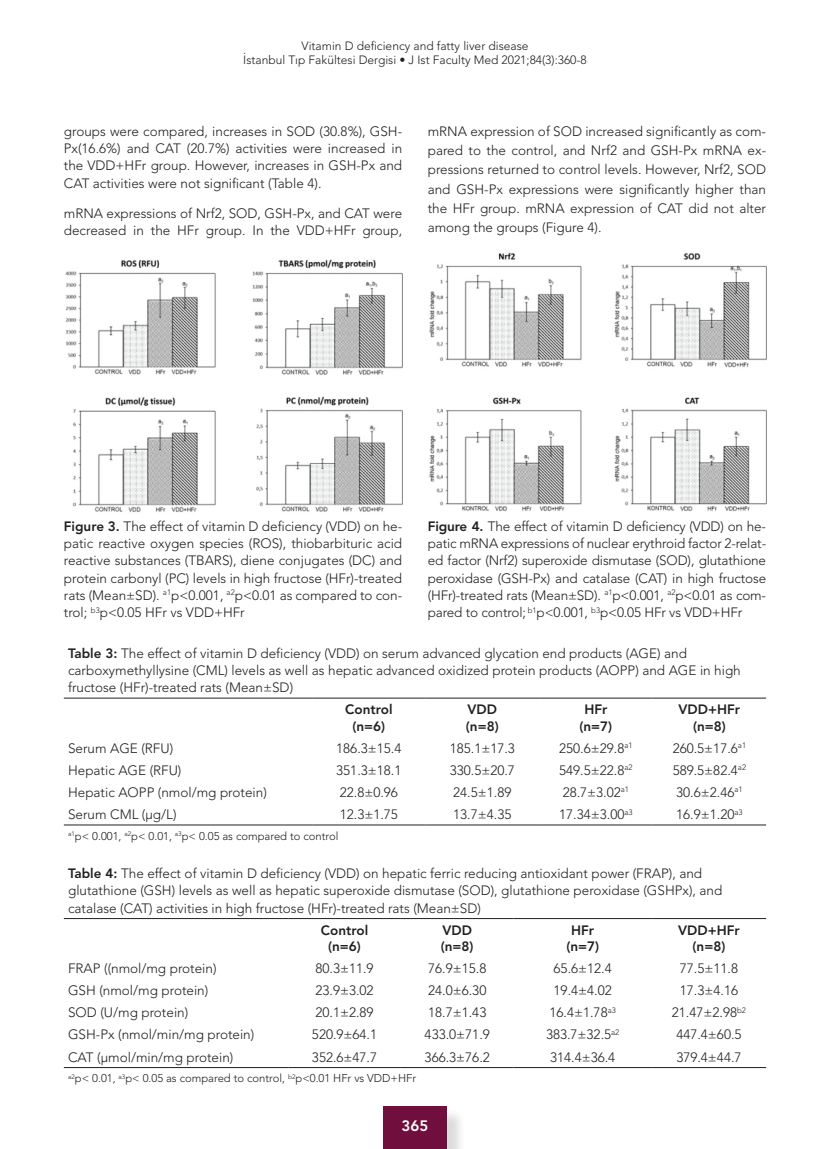
<style>
.page{position:relative;width:830px;height:1149px;background:#fff}
.page>*{position:absolute;margin:0;border:0;box-sizing:border-box;transform-origin:0 0}
.t1{font:800 15px "Avenir LT Std";color:#fff}
.t2{font:300 13.5px/17.2px "Avenir LT Std";color:#231f20;text-align:justify}
.t3{font:800 13.5px/16.2px "Avenir LT Std";color:#231f20;text-align:center}
.t4{font:300 12px/14.4px "Avenir LT Std";color:#231f20;text-align:center}
.t5{font:300 11.25px "Avenir LT Std";color:#231f20}
.s1{font-weight:800}
</style>
<div class="page">
<div style="left:385px;top:1108px;width:80px;height:40px;background:#231f20;opacity:.16"></div>
<div style="left:383px;top:1106px;width:63px;height:42px;background:#700f3d"></div>
<img style="left:65px;top:259px;width:337px;height:254px">
<img style="left:429px;top:252px;width:336px;height:260px">
<hr style="left:64px;top:824px;width:248px;height:1px;background:#231f20">
<hr style="left:312px;top:824px;width:113px;height:1px;background:#231f20">
<hr style="left:425px;top:824px;width:114px;height:1px;background:#231f20">
<hr style="left:539px;top:824px;width:113px;height:1px;background:#231f20">
<hr style="left:652px;top:824px;width:113px;height:1px;background:#231f20">
<hr style="left:64px;top:697px;width:248px;height:1px;background:#231f20">
<hr style="left:312px;top:697px;width:113px;height:1px;background:#231f20">
<hr style="left:425px;top:697px;width:114px;height:1px;background:#231f20">
<hr style="left:539px;top:697px;width:113px;height:1px;background:#231f20">
<hr style="left:652px;top:697px;width:113px;height:1px;background:#231f20">
<hr style="left:64px;top:917px;width:224px;height:1px;background:#231f20">
<hr style="left:288px;top:917px;width:112px;height:1px;background:#231f20">
<hr style="left:400px;top:917px;width:113px;height:1px;background:#231f20">
<hr style="left:513px;top:917px;width:138px;height:1px;background:#231f20">
<hr style="left:651px;top:917px;width:114px;height:1px;background:#231f20">
<hr style="left:64px;top:1066px;width:224px;height:1px;background:#231f20">
<hr style="left:288px;top:1066px;width:112px;height:1px;background:#231f20">
<hr style="left:400px;top:1066px;width:113px;height:1px;background:#231f20">
<hr style="left:513px;top:1066px;width:138px;height:1px;background:#231f20">
<hr style="left:651px;top:1066px;width:114px;height:1px;background:#231f20">
<p class="t4" style="left:243px;top:39px;width:345px">Vitamin D deficiency and fatty liver disease<br>İstanbul Tıp Fakültesi Dergisi • J Ist Faculty Med 2021;84(3):360-8</p>
<p class="t2" style="left:64px;top:122px;width:340px">groups were compared, increases in SOD (30.8%), GSH-Px(16.6%) and CAT (20.7%) activities were increased in the VDD+HFr group. However, increases in GSH-Px and CAT activities were not significant (Table 4).</p>
<p class="t2" style="left:64px;top:204px;width:340px">mRNA expressions of Nrf2, SOD, GSH-Px, and CAT were decreased in the HFr group. In the VDD+HFr group,</p>
<p class="t2" style="left:427px;top:121px;width:340px;line-height:19.2px">mRNA expression of SOD increased significantly as com&shy;pared to the control, and Nrf2 and GSH-Px mRNA ex&shy;pressions returned to control levels. However, Nrf2, SOD and GSH-Px expressions were significantly higher than the HFr group. mRNA expression of CAT did not alter among the groups (Figure 4).</p>
<p class="t2" style="left:64px;top:517px;width:340px"><span class="s1">Figure 3.</span> The effect of vitamin D deficiency (VDD) on he&shy;patic reactive oxygen species (ROS), thiobarbituric acid reactive substances (TBARS), diene conjugates (DC) and protein carbonyl (PC) levels in high fructose (HFr)-treated rats (Mean±SD). <sup>a1</sup>p&lt;0.001, <sup>a2</sup>p&lt;0.01 as compared to con&shy;trol; <sup>b3</sup>p&lt;0.05 HFr vs VDD+HFr</p>
<p class="t2" style="left:427px;top:517px;width:340px"><span class="s1">Figure 4.</span> The effect of vitamin D deficiency (VDD) on he&shy;patic mRNA expressions of nuclear erythroid factor 2-relat&shy;ed factor (Nrf2) superoxide dismutase (SOD), glutathione peroxidase (GSH-Px) and catalase (CAT) in high fructose (HFr)-treated rats (Mean±SD). <sup>a1</sup>p&lt;0.001, <sup>a2</sup>p&lt;0.01 as com&shy;pared to control; <sup>b1</sup>p&lt;0.001, <sup>b3</sup>p&lt;0.05 HFr vs VDD+HFr</p>
<p class="t2" style="left:68px;top:644px;width:674px;text-align:left"><span class="s1">Table 3:</span> The effect of vitamin D deficiency (VDD) on serum advanced glycation end products (AGE) and carboxymethyllysine (CML) levels as well as hepatic advanced oxidized protein products (AOPP) and AGE in high fructose (HFr)-treated rats (Mean±SD)</p>
<p class="t3" style="left:345px;top:701px;width:49px">Control (n=6)</p>
<p class="t3" style="left:465px;top:701px;width:34px;text-align:left">VDD (n=8)</p>
<p class="t3" style="left:579px;top:701px;width:34px">HFr (n=7)</p>
<p class="t3" style="left:678px;top:701px;width:63px">VDD+HFr (n=8)</p>
<p class="t2" style="left:68px;top:739px;width:107px">Serum AGE (RFU)</p>
<p class="t2" style="left:336px;top:739px;width:67px">186.3±15.4</p>
<p class="t2" style="left:449px;top:739px;width:67px">185.1±17.3</p>
<p class="t2" style="left:559px;top:739px;width:75px">250.6±29.8<sup>a1</sup></p>
<p class="t2" style="left:672px;top:739px;width:75px">260.5±17.6<sup>a1</sup></p>
<p class="t2" style="left:68px;top:761px;width:115px">Hepatic AGE (RFU)</p>
<p class="t2" style="left:336px;top:761px;width:67px">351.3±18.1</p>
<p class="t2" style="left:449px;top:761px;width:67px">330.5±20.7</p>
<p class="t2" style="left:559px;top:761px;width:75px">549.5±22.8<sup>a2</sup></p>
<p class="t2" style="left:672px;top:761px;width:75px">589.5±82.4<sup>a2</sup></p>
<p class="t2" style="left:68px;top:783px;width:200px">Hepatic AOPP (nmol/mg protein)</p>
<p class="t2" style="left:339px;top:783px;width:60px">22.8±0.96</p>
<p class="t2" style="left:453px;top:783px;width:60px">24.5±1.89</p>
<p class="t2" style="left:562px;top:783px;width:68px">28.7±3.02<sup>a1</sup></p>
<p class="t2" style="left:676px;top:783px;width:68px">30.6±2.46<sup>a1</sup></p>
<p class="t2" style="left:68px;top:805px;width:110px">Serum CML (µg/L)</p>
<p class="t2" style="left:339px;top:805px;width:60px">12.3±1.75</p>
<p class="t2" style="left:453px;top:805px;width:60px">13.7±4.35</p>
<p class="t2" style="left:559px;top:805px;width:75px">17.34±3.00<sup>a3</sup></p>
<p class="t2" style="left:676px;top:805px;width:68px">16.9±1.20<sup>a3</sup></p>
<p class="t5" style="left:68px;top:829px;width:272px"><sup>a1</sup>p&lt; 0.001, <sup>a2</sup>p&lt; 0.01, <sup>a3</sup>p&lt; 0.05 as compared to control</p>
<p class="t2" style="left:68px;top:864px;width:655px;text-align:left"><span class="s1">Table 4:</span> The effect of vitamin D deficiency (VDD) on hepatic ferric reducing antioxidant power (FRAP), and glutathione (GSH) levels as well as hepatic superoxide dismutase (SOD), glutathione peroxidase (GSHPx), and catalase (CAT) activities in high fructose (HFr)-treated rats (Mean±SD)</p>
<p class="t3" style="left:321px;top:921px;width:49px">Control (n=6)</p>
<p class="t3" style="left:440px;top:921px;width:34px;text-align:left">VDD (n=8)</p>
<p class="t3" style="left:566px;top:921px;width:34px">HFr (n=7)</p>
<p class="t3" style="left:678px;top:921px;width:63px">VDD+HFr (n=8)</p>
<p class="t2" style="left:68px;top:959px;width:150px">FRAP ((nmol/mg protein)</p>
<p class="t2" style="left:315px;top:959px;width:60px">80.3±11.9</p>
<p class="t2" style="left:428px;top:959px;width:60px">76.9±15.8</p>
<p class="t2" style="left:553px;top:959px;width:60px">65.6±12.4</p>
<p class="t2" style="left:679px;top:959px;width:60px">77.5±11.8</p>
<p class="t2" style="left:68px;top:981px;width:142px">GSH (nmol/mg protein)</p>
<p class="t2" style="left:315px;top:981px;width:60px">23.9±3.02</p>
<p class="t2" style="left:428px;top:981px;width:60px">24.0±6.30</p>
<p class="t2" style="left:553px;top:981px;width:60px">19.4±4.02</p>
<p class="t2" style="left:679px;top:981px;width:60px">17.3±4.16</p>
<p class="t2" style="left:68px;top:1003px;width:122px">SOD (U/mg protein)</p>
<p class="t2" style="left:315px;top:1003px;width:60px">20.1±2.89</p>
<p class="t2" style="left:428px;top:1003px;width:60px">18.7±1.43</p>
<p class="t2" style="left:549px;top:1003px;width:68px">16.4±1.78<sup>a3</sup></p>
<p class="t2" style="left:671px;top:1003px;width:76px">21.47±2.98<sup>b2</sup></p>
<p class="t2" style="left:68px;top:1025px;width:188px">GSH-Px (nmol/min/mg protein)</p>
<p class="t2" style="left:312px;top:1025px;width:67px">520.9±64.1</p>
<p class="t2" style="left:424px;top:1025px;width:67px">433.0±71.9</p>
<p class="t2" style="left:545px;top:1025px;width:75px">383.7±32.5<sup>a2</sup></p>
<p class="t2" style="left:676px;top:1025px;width:67px">447.4±60.5</p>
<p class="t2" style="left:68px;top:1047px;width:167px">CAT (µmol/min/mg protein)</p>
<p class="t2" style="left:312px;top:1047px;width:67px">352.6±47.7</p>
<p class="t2" style="left:424px;top:1047px;width:67px">366.3±76.2</p>
<p class="t2" style="left:550px;top:1047px;width:67px">314.4±36.4</p>
<p class="t2" style="left:676px;top:1047px;width:67px">379.4±44.7</p>
<p class="t5" style="left:68px;top:1071px;width:349px"><sup>a2</sup>p&lt; 0.01, <sup>a3</sup>p&lt; 0.05 as compared to control, <sup>b2</sup>p&lt;0.01 HFr vs VDD+HFr</p>
<p class="t1" style="left:401px;top:1115px;width:28px">365</p>
</div>
